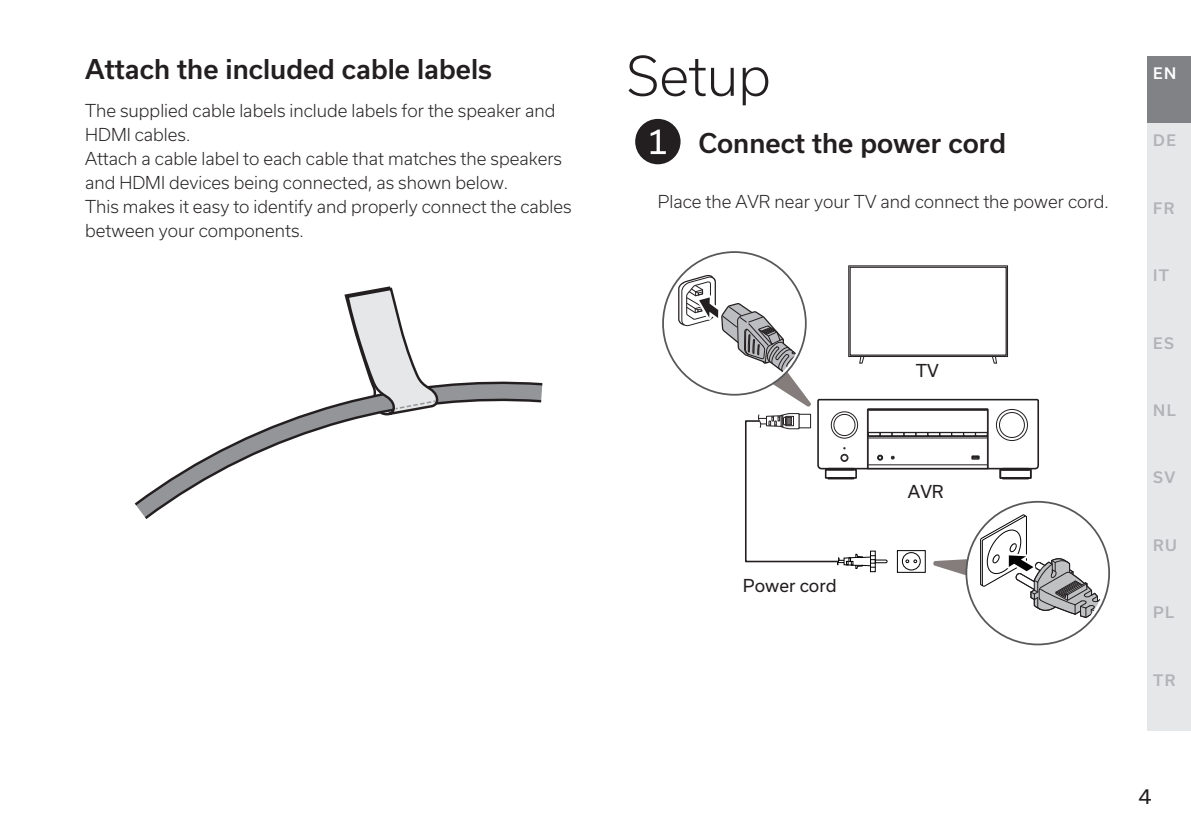
<style>
.page{position:relative;width:1191px;height:840px;background:#fff}
.page>*{position:absolute;margin:0;border:0;box-sizing:border-box;transform-origin:0 0}
.t1{font:300 52px "Usual";color:#231f20}
.t2{font:500 26px "Usual";color:#231f20}
.t3{font:20px "Usual";color:#231f20}
.t4{font:300 17px/24px "Usual";color:#231f20}
.t5{font:17px "Usual";color:#231f20}
.t6{font:500 15.2px "Usual";letter-spacing:.1em;color:#b2b3b7}
.t7{font:500 15.2px "Usual";color:#fff}
</style>
<div class="page">
<div style="left:1147px;top:56px;width:44px;height:67px;background:#808285"></div>
<div style="left:1147px;top:123px;width:44px;height:68px;background:#e6e7e9"></div>
<div style="left:1147px;top:191px;width:44px;height:67px;background:#e6e7e9"></div>
<div style="left:1147px;top:258px;width:44px;height:67px;background:#e6e7e9"></div>
<div style="left:1147px;top:325px;width:44px;height:68px;background:#e6e7e9"></div>
<div style="left:1147px;top:393px;width:44px;height:67px;background:#e6e7e9"></div>
<div style="left:1147px;top:460px;width:44px;height:67px;background:#e6e7e9"></div>
<div style="left:1147px;top:527px;width:44px;height:68px;background:#e6e7e9"></div>
<div style="left:1147px;top:595px;width:44px;height:67px;background:#e6e7e9"></div>
<div style="left:1147px;top:662px;width:44px;height:68px;background:#e6e7e9"></div>
<svg style="left:134px;top:381px;width:409px;height:126px"></svg>
<svg style="left:343px;top:286px;width:99px;height:131px"></svg>
<svg style="left:677px;top:254px;width:429px;height:367px"></svg>
<div style="left:635px;top:119px;width:45px;height:45px;background:#231f20;border-radius:50%"></div>
<svg style="left:650px;top:129px;width:16px;height:25px"></svg>
<h2 class="t2" style="left:85px;top:54px;width:408px">Attach the included cable labels</h2>
<p class="t4" style="left:85px;top:99px;width:488px">The supplied cable labels include labels for the speaker and HDMI cables.<br>Attach a cable label to each cable that matches the speakers and HDMI devices being connected, as shown below.<br>This makes it easy to identify and properly connect the cables between your components.</p>
<h1 class="t1" style="left:626px;top:46px;width:146px">Setup</h1>
<h2 class="t2" style="left:698px;top:128px;width:309px">Connect the power cord</h2>
<p class="t4" style="left:658px;top:189px;width:452px">Place the AVR near your TV and connect the power cord.</p>
<p class="t5" style="left:915px;top:361px;width:24px">TV</p>
<p class="t5" style="left:743px;top:575px;width:95px">Power cord</p>
<p class="t5" style="left:908px;top:481px;width:37px">AVR</p>
<p class="t7" style="left:1153px;top:64px;width:25px">EN</p>
<p class="t6" style="left:1153px;top:132px;width:24px">DE</p>
<p class="t6" style="left:1153px;top:199px;width:23px">FR</p>
<p class="t6" style="left:1153px;top:266px;width:18px">IT</p>
<p class="t6" style="left:1153px;top:334px;width:22px">ES</p>
<p class="t6" style="left:1153px;top:401px;width:24px">NL</p>
<p class="t6" style="left:1153px;top:468px;width:24px">SV</p>
<p class="t6" style="left:1153px;top:536px;width:25px">RU</p>
<p class="t6" style="left:1153px;top:603px;width:23px">PL</p>
<p class="t6" style="left:1153px;top:670px;width:24px">TR</p>
<p class="t3" style="left:1138px;top:784px;width:14px">4</p>
</div>
